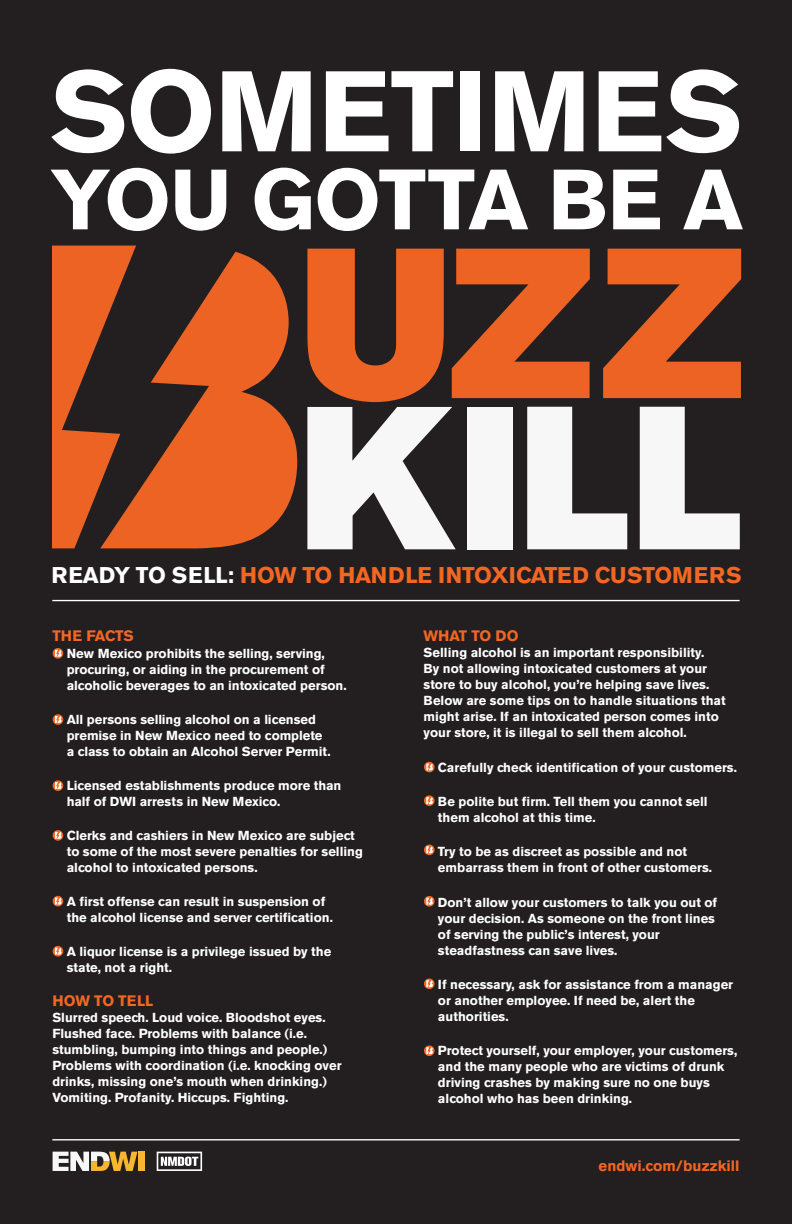
<style>
.page{position:relative;width:792px;height:1224px;background:#231f20}
.page>*{position:absolute;margin:0;border:0;box-sizing:border-box;transform-origin:0 0}
.t1{font:700 113.3px "Akzidenz Grotesk BE";letter-spacing:-.005em;color:#fff}
.t2{font:700 84.5px "Akzidenz Grotesk BE";letter-spacing:-.01em;color:#fff}
.t3{font:700 22.6px "Akzidenz Grotesk BE";letter-spacing:-.005em;color:#f36624}
.t4{font:700 15px "Akzidenz Grotesk BE";color:#f36624}
.t5{font:700 13px/16px "Akzidenz Grotesk BE";color:#fff}
.s1{color:#fff}
</style>
<div class="page">
<svg style="left:307px;top:249px;width:434px;height:300px"></svg>
<svg style="left:52px;top:246px;width:84px;height:302px"></svg>
<svg style="left:100px;top:252px;width:197px;height:296px;fill:#ec6323"></svg>
<hr style="left:52px;top:600px;width:688px;height:1px;background:#fff">
<hr style="left:52px;top:1139px;width:688px;height:1px;background:#fff">
<svg style="left:157px;top:1152px;width:45px;height:19px"></svg>
<div style="left:139px;top:1152px;width:6px;height:19px;background:#f6b62d"></div>
<svg style="left:53px;top:1152px;width:84px;height:19px"></svg>
<svg style="left:53px;top:648px;width:10px;height:11px"></svg>
<svg style="left:55px;top:650px;width:7px;height:7px"></svg>
<svg style="left:424px;top:762px;width:11px;height:10px"></svg>
<svg style="left:426px;top:764px;width:7px;height:7px"></svg>
<svg style="left:424px;top:795px;width:11px;height:11px"></svg>
<svg style="left:426px;top:797px;width:7px;height:7px"></svg>
<svg style="left:424px;top:845px;width:11px;height:10px"></svg>
<svg style="left:426px;top:846px;width:7px;height:7px"></svg>
<svg style="left:424px;top:896px;width:11px;height:11px"></svg>
<svg style="left:426px;top:898px;width:7px;height:7px"></svg>
<svg style="left:424px;top:978px;width:11px;height:11px"></svg>
<svg style="left:426px;top:980px;width:7px;height:7px"></svg>
<svg style="left:424px;top:1045px;width:11px;height:11px"></svg>
<svg style="left:426px;top:1047px;width:7px;height:7px"></svg>
<div style="left:53px;top:714px;width:10px;height:11px;background:#f36624;border-radius:50%"></div>
<svg style="left:55px;top:716px;width:7px;height:7px"></svg>
<svg style="left:53px;top:780px;width:10px;height:11px"></svg>
<svg style="left:55px;top:782px;width:7px;height:7px"></svg>
<svg style="left:53px;top:830px;width:10px;height:11px"></svg>
<svg style="left:55px;top:832px;width:7px;height:7px"></svg>
<svg style="left:53px;top:896px;width:10px;height:10px"></svg>
<svg style="left:55px;top:898px;width:7px;height:7px"></svg>
<svg style="left:53px;top:946px;width:10px;height:11px"></svg>
<svg style="left:55px;top:948px;width:7px;height:7px"></svg>
<p class="t1" style="left:50px;top:46px;width:694px">SOMETIMES</p>
<p class="t2" style="left:50px;top:151px;width:694px">YOU GOTTA BE A</p>
<p class="t3" style="left:52px;top:562px;width:691px"><span class="s1">READY TO SELL:</span> HOW TO HANDLE INTOXICATED CUSTOMERS</p>
<p class="t4" style="left:52px;top:627px;width:83px">THE FACTS</p>
<p class="t5" style="left:67px;top:645px;width:282px">New Mexico prohibits the selling, serving, procuring, or aiding in the procurement of alcoholic beverages to an intoxicated person.</p>
<p class="t5" style="left:67px;top:711px;width:265px">All persons selling alcohol on a licensed premise in New Mexico need to complete a class to obtain an Alcohol Server Permit.</p>
<p class="t5" style="left:67px;top:777px;width:276px">Licensed establishments produce more than half of DWI arrests in New Mexico.</p>
<p class="t5" style="left:67px;top:827px;width:298px">Clerks and cashiers in New Mexico are subject to some of the most severe penalties for selling alcohol to intoxicated persons.</p>
<p class="t5" style="left:67px;top:893px;width:268px">A first offense can result in suspension of the alcohol license and server certification.</p>
<p class="t5" style="left:67px;top:943px;width:266px">A liquor license is a privilege issued by the state, not a right.</p>
<p class="t4" style="left:52px;top:993px;width:102px">HOW TO TELL</p>
<p class="t5" style="left:52px;top:1010px;width:291px">Slurred speech. Loud voice. Bloodshot eyes.<br>Flushed face. Problems with balance (i.e. stumbling, bumping into things and people.)<br>Problems with coordination (i.e. knocking over drinks, missing one’s mouth when drinking.)<br>Vomiting. Profanity. Hiccups. Fighting.</p>
<p class="t4" style="left:424px;top:627px;width:97px">WHAT TO DO</p>
<p class="t5" style="left:424px;top:645px;width:304px">Selling alcohol is an important responsibility.<br>By not allowing intoxicated customers at your store to buy alcohol, you’re helping save lives.<br>Below are some tips on to handle situations that might arise. If an intoxicated person comes into your store, it is illegal to sell them alcohol.</p>
<p class="t5" style="left:438px;top:759px;width:301px">Carefully check identification of your customers.</p>
<p class="t5" style="left:438px;top:794px;width:271px">Be polite but firm. Tell them you cannot sell them alcohol at this time.</p>
<p class="t5" style="left:438px;top:844px;width:276px">Try to be as discreet as possible and not embarrass them in front of other customers.</p>
<p class="t5" style="left:438px;top:894px;width:281px">Don’t allow your customers to talk you out of your decision. As someone on the front lines of serving the public’s interest, your steadfastness can save lives.</p>
<p class="t5" style="left:438px;top:977px;width:297px">If necessary, ask for assistance from a manager or another employee. If need be, alert the authorities.</p>
<p class="t5" style="left:438px;top:1043px;width:301px">Protect yourself, your employer, your customers, and the many people who are victims of drunk driving crashes by making sure no one buys alcohol who has been drinking.</p>
<p class="t4" style="left:599px;top:1157px;width:142px">endwi.com/buzzkill</p>
</div>
